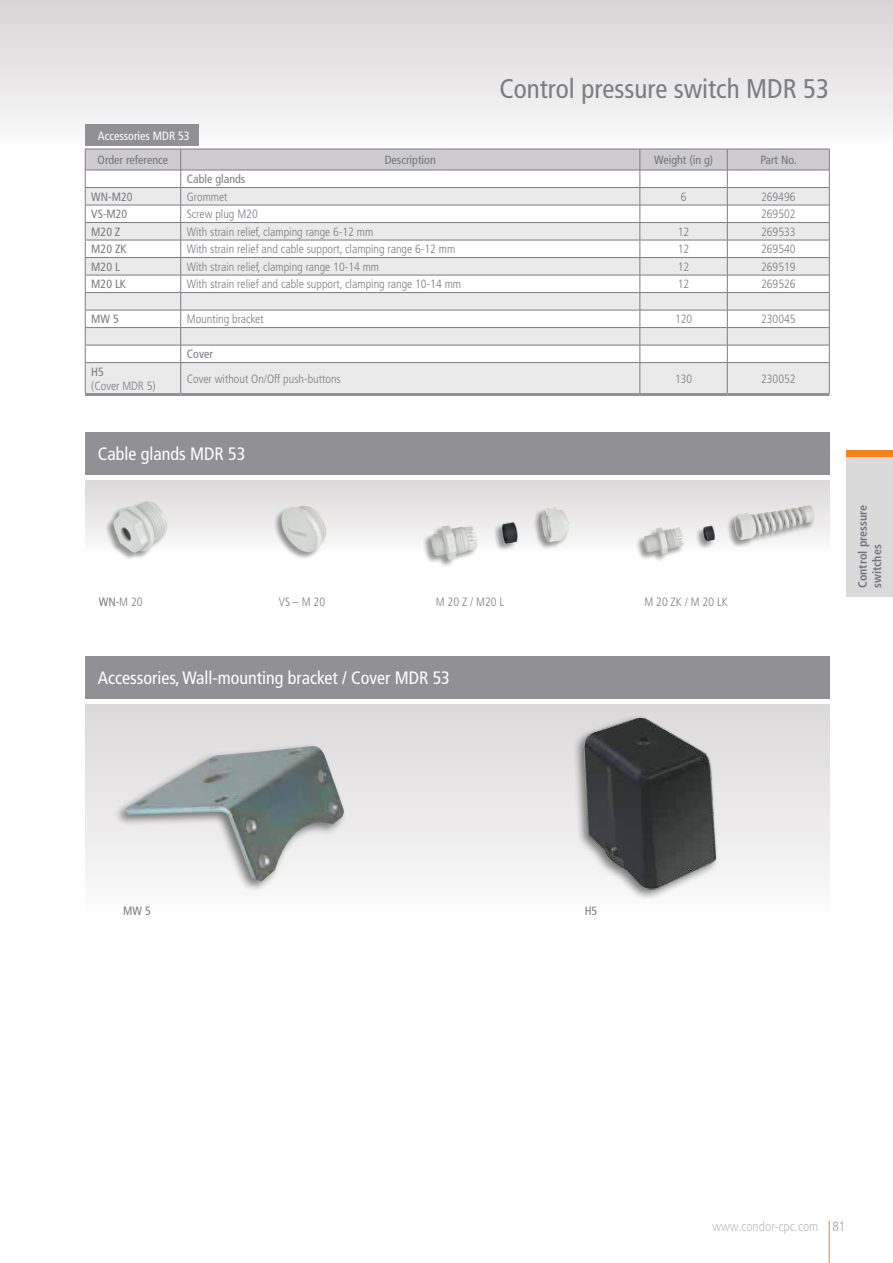
<style>
.page{position:relative;width:893px;height:1263px;background:#fff}
.page>*{position:absolute;margin:0;border:0;box-sizing:border-box;transform-origin:0 0}
.t1{font:condensed 27px "Frutiger LT Std";color:#7c7d81}
.t2{font:condensed 18px "Frutiger LT Std";color:#fff}
.t3{font:300 condensed 13.5px "Frutiger LT Std";color:#bcbec0}
.t4{font:300 condensed 12px "Frutiger LT Std";color:#7c7d81}
.t5{font:condensed 12px "Frutiger LT Std";color:#7c7d81}
.t6{font:condensed 12px "Frutiger LT Std";color:#72767b}
.t7{font:700 condensed 12px/14.4px "Frutiger LT Std";color:#72767b}
.t8{font:condensed 12px "Frutiger LT Std";color:#fff}
.s1{font-weight:300}
</style>
<div class="page">
<div style="left:0;top:0;width:893px;height:149px;background:linear-gradient(to bottom,#d6d5d5,#fcfbfa)"></div>
<hr style="left:829px;top:1220px;width:1px;height:43px;background:#f58220">
<div style="left:85px;top:125px;width:114px;height:21px;background:#919094"></div>
<div style="left:85px;top:481px;width:744px;height:72px;background:linear-gradient(to bottom,#dbd9d9,#fcfbfb)"></div>
<div style="left:85px;top:432px;width:744px;height:42px;background:#919094"></div>
<div style="left:85px;top:656px;width:744px;height:42px;background:#919094"></div>
<div style="left:85px;top:705px;width:744px;height:213px;background:linear-gradient(to bottom,#dbd9d9,#fcfcfb)"></div>
<div style="left:572px;top:713px;width:148px;height:187px;background:#faf9f9"></div>
<img style="left:572px;top:705px;width:157px;height:191px">
<div style="left:86px;top:363px;width:743px;height:30px;background:#ebeaea"></div>
<hr style="left:85px;top:363px;width:1px;height:30px;background:#7c7d81">
<hr style="left:85px;top:393px;width:96px;height:3px;background:#919094">
<hr style="left:180px;top:363px;width:1px;height:30px;background:#7c7d81">
<hr style="left:640px;top:363px;width:1px;height:30px;background:#7c7d81">
<hr style="left:727px;top:363px;width:1px;height:30px;background:#7c7d81">
<hr style="left:829px;top:363px;width:1px;height:30px;background:#7c7d81">
<hr style="left:181px;top:393px;width:459px;height:3px;background:#919094">
<hr style="left:640px;top:393px;width:87px;height:3px;background:#919094">
<hr style="left:727px;top:393px;width:102px;height:3px;background:#919094">
<svg style="left:85px;top:149px;width:745px;height:214px"></svg>
<hr style="left:181px;top:292px;width:459px;height:1px;background:#7c7d81">
<div style="left:846px;top:451px;width:47px;height:145px;background:#dbdadb"></div>
<div style="left:846px;top:451px;width:47px;height:6px;background:#f58220"></div>
<div style="left:105px;top:501px;width:63px;height:60px;background:#000;opacity:.4"></div>
<img style="left:113px;top:501px;width:56px;height:52px">
<div style="left:273px;top:505px;width:54px;height:56px;background:#000;opacity:.4"></div>
<img style="left:280px;top:505px;width:47px;height:48px">
<div style="left:423px;top:507px;width:146px;height:61px;background:#000;opacity:.4"></div>
<img style="left:431px;top:507px;width:139px;height:53px">
<div style="left:635px;top:505px;width:180px;height:57px;background:#000;opacity:.4"></div>
<img style="left:734px;top:505px;width:72px;height:35px">
<div style="left:114px;top:742px;width:234px;height:151px;background:#000;opacity:.5"></div>
<img style="left:125px;top:746px;width:219px;height:135px">
<p class="t8" style="left:98px;top:129px;width:93px">Accessories MDR 53</p>
<h1 class="t1" style="left:499px;top:73px;width:331px">Control pressure switch MDR 53</h1>
<p class="t6" style="left:98px;top:153px;width:72px">Order reference</p>
<p class="t6" style="left:385px;top:153px;width:53px">Description</p>
<p class="t6" style="left:654px;top:153px;width:61px">Weight (in g)</p>
<p class="t6" style="left:760px;top:153px;width:38px">Part No.</p>
<p class="t5" style="left:187px;top:172px;width:60px">Cable glands</p>
<p class="t5" style="left:91px;top:190px;width:43px">WN-M20</p>
<p class="t4" style="left:187px;top:190px;width:42px">Grommet</p>
<p class="t4" style="left:681px;top:190px;width:7px">6</p>
<p class="t4" style="left:761px;top:190px;width:36px">269496</p>
<p class="t5" style="left:91px;top:207px;width:38px">VS-M20</p>
<p class="t4" style="left:187px;top:207px;width:73px">Screw plug M20</p>
<p class="t4" style="left:761px;top:207px;width:36px">269502</p>
<p class="t5" style="left:91px;top:225px;width:31px">M20 Z</p>
<p class="t4" style="left:187px;top:225px;width:188px">With strain relief, clamping range 6-12 mm</p>
<p class="t4" style="left:678px;top:225px;width:13px">12</p>
<p class="t4" style="left:761px;top:225px;width:36px">269533</p>
<p class="t5" style="left:91px;top:242px;width:37px">M20 ZK</p>
<p class="t4" style="left:187px;top:242px;width:270px">With strain relief and cable support, clamping range 6-12 mm</p>
<p class="t4" style="left:678px;top:242px;width:13px">12</p>
<p class="t4" style="left:761px;top:242px;width:36px">269540</p>
<p class="t5" style="left:91px;top:260px;width:29px">M20 L</p>
<p class="t4" style="left:187px;top:260px;width:194px">With strain relief, clamping range 10-14 mm</p>
<p class="t4" style="left:678px;top:260px;width:13px">12</p>
<p class="t4" style="left:761px;top:260px;width:36px">269519</p>
<p class="t5" style="left:91px;top:277px;width:36px">M20 LK</p>
<p class="t4" style="left:187px;top:277px;width:276px">With strain relief and cable support, clamping range 10-14 mm</p>
<p class="t4" style="left:678px;top:277px;width:13px">12</p>
<p class="t4" style="left:761px;top:277px;width:36px">269526</p>
<p class="t5" style="left:91px;top:312px;width:29px">MW 5</p>
<p class="t4" style="left:187px;top:312px;width:78px">Mounting bracket</p>
<p class="t4" style="left:675px;top:312px;width:19px">120</p>
<p class="t4" style="left:761px;top:312px;width:36px">230045</p>
<p class="t5" style="left:187px;top:347px;width:28px">Cover</p>
<p class="t5" style="left:91px;top:365px;width:14px">H5</p>
<p class="t4" style="left:91px;top:379px;width:66px">(Cover MDR 5)</p>
<p class="t4" style="left:187px;top:372px;width:156px">Cover without On/Off push-buttons</p>
<p class="t4" style="left:675px;top:372px;width:19px">130</p>
<p class="t4" style="left:761px;top:372px;width:36px">230052</p>
<h2 class="t2" style="left:98px;top:443px;width:149px">Cable glands MDR 53</h2>
<p class="t5" style="left:99px;top:594px;width:45px">WN-<span class="s1">M 20</span></p>
<p class="t4" style="left:279px;top:595px;width:48px">VS – M 20</p>
<p class="t4" style="left:436px;top:595px;width:70px">M 20 Z / M20 L</p>
<p class="t4" style="left:644px;top:595px;width:85px">M 20 ZK / M 20 LK</p>
<h2 class="t2" style="left:98px;top:667px;width:354px">Accessories, Wall-mounting bracket / Cover MDR 53</h2>
<p class="t7" style="left:855px;top:588px;width:85px;rotate:-90deg">Control pressure switches</p>
<p class="t5" style="left:123px;top:903px;width:29px">MW 5</p>
<p class="t5" style="left:585px;top:903px;width:14px">H5</p>
<p class="t3" style="left:712px;top:1218px;width:134px">www.condor-cpc.com 81</p>
</div>
